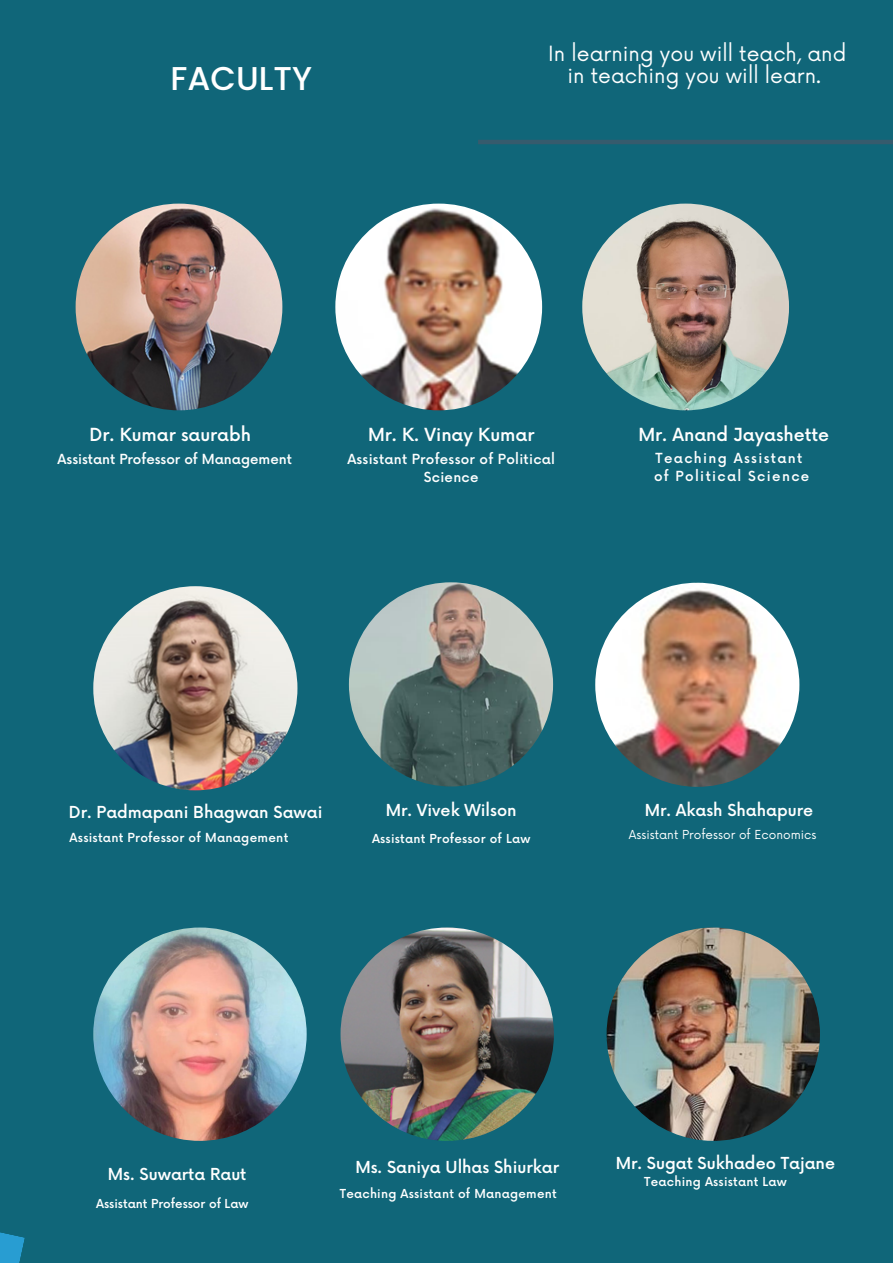
<style>
.page{position:relative;width:893px;height:1264px;background:#fff}
.page>*{position:absolute;margin:0;border:0;box-sizing:border-box;transform-origin:0 0}
.t1{font:500 33px "Poppins";color:#fff}
.t2{font:20.4px/22.5px "Now";color:#fff;text-align:center}
.t3{font:500 17.55px "Now";color:#fff}
.t4{font:500 16.05px "Now";color:#fff}
.t5{font:500 13.5px/18px "Now";letter-spacing:.02em;color:#fff;text-align:center}
.t6{font:500 13.5px "Now";letter-spacing:.1em;color:#fff}
.t7{font:500 13.5px "Now";color:#fff}
.t8{font:500 12.15px "Now";letter-spacing:.02em;color:#fff}
.t9{font:500 12px "Now";letter-spacing:.02em;color:#fff}
.t10{font:12px "Now";color:#fff}
.t11{font:500 12px "Now";color:#fff}
</style>
<div class="page">
<div style="left:0;top:0;width:892px;height:1262px;background:#106679"></div>
<img style="left:76px;top:204px;width:206px;height:206px;border-radius:50%">
<img style="left:335px;top:204px;width:207px;height:206px;border-radius:50%">
<img style="left:582px;top:204px;width:207px;height:206px;border-radius:50%">
<img style="left:340px;top:927px;width:214px;height:213px;border-radius:50%">
<img style="left:349px;top:582px;width:204px;height:204px;border-radius:50%">
<img style="left:595px;top:582px;width:204px;height:204px;border-radius:50%">
<hr style="left:478px;top:140px;width:414px;height:4px;background:#365b6d">
<svg style="left:0;top:1232px;width:25px;height:30px"></svg>
<img style="left:93px;top:586px;width:204px;height:204px;border-radius:50%">
<img style="left:93px;top:927px;width:213px;height:213px;border-radius:50%">
<img style="left:606px;top:927px;width:213px;height:213px;border-radius:50%">
<p class="t1" style="left:170px;top:55px;width:143px">FACULTY</p>
<p class="t2" style="left:548px;top:43px;width:299px">In learning you will teach, and in teaching you will learn.</p>
<p class="t3" style="left:89px;top:425px;width:163px">Dr. Kumar saurabh</p>
<p class="t7" style="left:58px;top:452px;width:236px">Assistant Professor of Management</p>
<p class="t3" style="left:368px;top:425px;width:168px">Mr. K. Vinay Kumar</p>
<p class="t5" style="left:347px;top:451px;width:209px">Assistant Professor of Political<br>Science</p>
<p class="t3" style="left:638px;top:425px;width:192px">Mr. Anand Jayashette</p>
<p class="t6" style="left:655px;top:451px;width:148px">Teaching Assistant</p>
<p class="t6" style="left:654px;top:469px;width:157px">of Political Science</p>
<p class="t4" style="left:69px;top:803px;width:255px">Dr. Padmapani Bhagwan Sawai</p>
<p class="t8" style="left:70px;top:831px;width:220px">Assistant Professor of Management</p>
<p class="t4" style="left:386px;top:801px;width:132px">Mr. Vivek Wilson</p>
<p class="t9" style="left:372px;top:831px;width:160px">Assistant Professor of Law</p>
<p class="t4" style="left:644px;top:801px;width:170px">Mr. Akash Shahapure</p>
<p class="t10" style="left:628px;top:828px;width:189px">Assistant Professor of Economics</p>
<p class="t4" style="left:108px;top:1165px;width:140px">Ms. Suwarta Raut</p>
<p class="t11" style="left:96px;top:1196px;width:154px">Assistant Professor of Law</p>
<p class="t4" style="left:355px;top:1158px;width:205px">Ms. Saniya Ulhas Shiurkar</p>
<p class="t9" style="left:340px;top:1186px;width:218px">Teaching Assistant of Management</p>
<p class="t4" style="left:615px;top:1154px;width:221px">Mr. Sugat Sukhadeo Tajane</p>
<p class="t9" style="left:644px;top:1175px;width:144px">Teaching Assistant Law</p>
</div>
